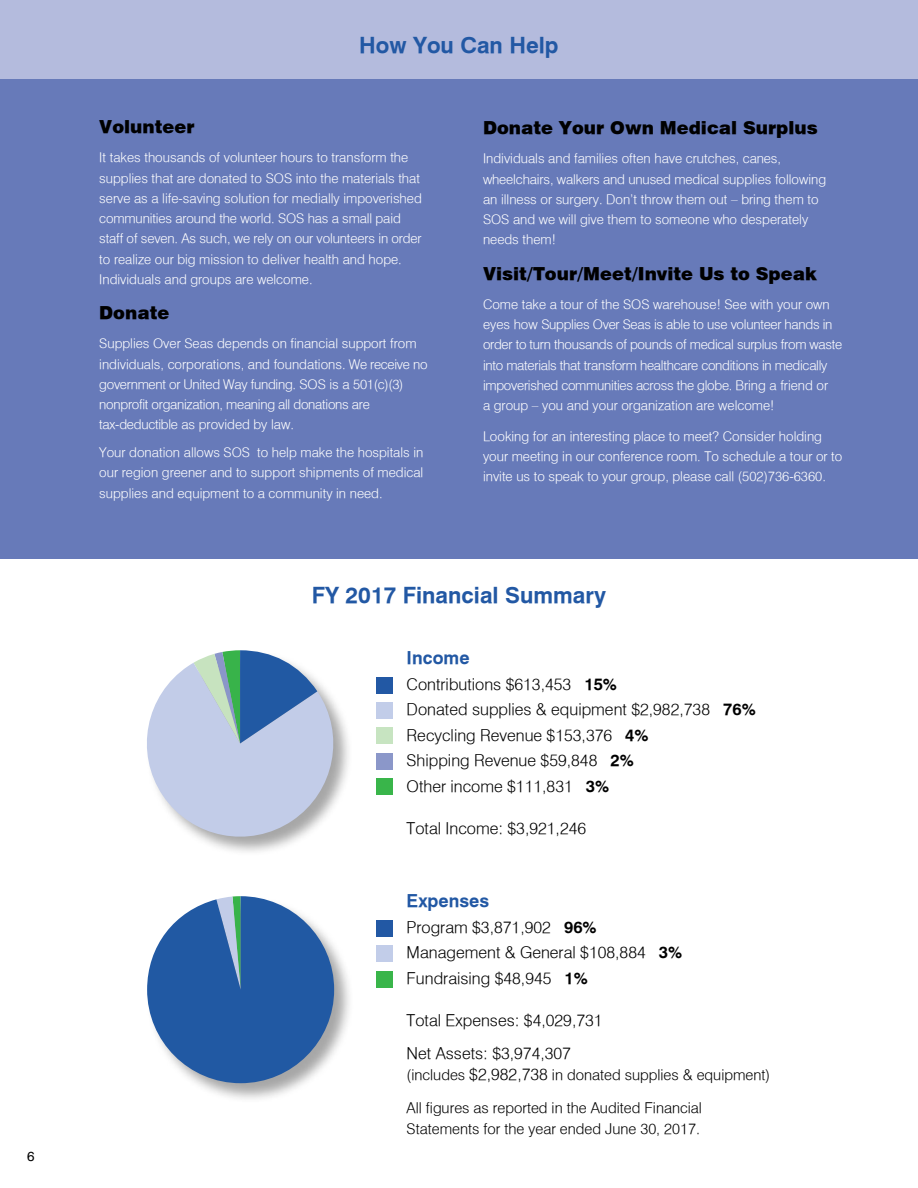
<style>
.page{position:relative;width:918px;height:1188px;background:#fff}
.page>*{position:absolute;margin:0;border:0;box-sizing:border-box;transform-origin:0 0}
.t1{font:700 22.5px "Geneva";color:#2258a4}
.t2{font:18px "Geneva Blck";color:#000}
.t3{font:700 18px "Geneva";color:#2258a4}
.t4{font:16.5px/25.5px "Geneva Lght";color:#000}
.t5{font:15px/21px "Geneva Lght";color:#000}
.t6{font:13.5px/20.2px "Geneva Lght";color:#fff}
.t7{font:13.5px/20.2px "Geneva Lght";letter-spacing:-.02em;color:#fff}
.t8{font:13.5px "Geneva";color:#000}
.s1{font-family:"Geneva";font-weight:700}
.s2{font-size:16.5px}
</style>
<div class="page">
<div style="left:0;top:0;width:918px;height:79px;background:#b4bbdd"></div>
<div style="left:0;top:79px;width:918px;height:479px;background:#677ab9"></div>
<div style="left:376px;top:677px;width:17px;height:17px;background:#2258a4"></div>
<div style="left:376px;top:702px;width:17px;height:16px;background:#c2cde9"></div>
<div style="left:376px;top:727px;width:17px;height:17px;background:#c7e4c1"></div>
<div style="left:376px;top:920px;width:17px;height:16px;background:#2258a4"></div>
<div style="left:376px;top:945px;width:17px;height:17px;background:#c2cde9"></div>
<div style="left:376px;top:972px;width:17px;height:16px;background:#39b54a"></div>
<div style="left:146px;top:649px;width:209px;height:455px;background:#000;opacity:.35"></div>
<svg style="left:146px;top:650px;width:200px;height:200px"></svg>
<svg style="left:147px;top:896px;width:187px;height:187px"></svg>
<div style="left:376px;top:778px;width:17px;height:17px;background:#39b54a"></div>
<div style="left:376px;top:753px;width:17px;height:17px;background:#8b97c9"></div>
<p class="t8" style="left:27px;top:1148px;width:9px">6</p>
<h1 class="t1" style="left:359px;top:32px;width:201px">How You Can Help</h1>
<h2 class="t2" style="left:99px;top:116px;width:97px">Volunteer</h2>
<p class="t6" style="left:99px;top:147px;width:324px">It takes thousands of volunteer hours to transform the supplies that are donated to SOS into the materials that serve as a life-saving solution for medially impoverished communities around the world. SOS has a small paid staff of seven. As such, we rely on our volunteers in order to realize our big mission to deliver health and hope.<br>Individuals and groups are welcome.</p>
<h2 class="t2" style="left:99px;top:302px;width:72px">Donate</h2>
<p class="t6" style="left:99px;top:333px;width:330px">Supplies Over Seas depends on financial support from individuals, corporations, and foundations. We receive no government or United Way funding. SOS is a 501(c)(3) nonprofit organization, meaning all donations are tax-deductible as provided by law.</p>
<p class="t6" style="left:99px;top:442px;width:326px;text-align:justify">Your donation allows SOS to help make the hospitals in our region greener and to support shipments of medical supplies and equipment to a community in need.</p>
<h2 class="t2" style="left:483px;top:117px;width:336px">Donate Your Own Medical Surplus</h2>
<p class="t6" style="left:483px;top:148px;width:345px">Individuals and families often have crutches, canes, wheelchairs, walkers and unused medical supplies following an illness or surgery. Don’t throw them out – bring them to SOS and we will give them to someone who desperately needs them!</p>
<h2 class="t2" style="left:483px;top:262px;width:336px">Visit/Tour/Meet/Invite Us to Speak</h2>
<p class="t7" style="left:483px;top:294px;width:361px">Come take a tour of the SOS warehouse! See with your own eyes how Supplies Over Seas is able to use volunteer hands in order to turn thousands of pounds of medical surplus from waste into materials that transform healthcare conditions in medically impoverished communities across the globe. Bring a friend or<br>a group – you and your organization are welcome!</p>
<p class="t6" style="left:483px;top:426px;width:361px">Looking for an interesting place to meet? Consider holding your meeting in our conference room. To schedule a tour or to invite us to speak to your group, please call (502)736-6360.</p>
<h1 class="t1" style="left:312px;top:582px;width:296px">FY 2017 Financial Summary</h1>
<h2 class="t3" style="left:407px;top:647px;width:64px">Income</h2>
<p class="t4" style="left:407px;top:671px;width:351px">Contributions $613,453 <span class="s1">15%<br></span>Donated supplies &amp; equipment $2,982,738 <span class="s1">76%<br></span>Recycling Revenue $153,376 <span class="s1">4%<br></span>Shipping Revenue $59,848 <span class="s1">2%<br></span>Other income $111,831 <span class="s1">3%</span></p>
<p class="t4" style="left:407px;top:815px;width:181px">Total Income: $3,921,246</p>
<h2 class="t3" style="left:407px;top:890px;width:84px">Expenses</h2>
<p class="t4" style="left:407px;top:914px;width:277px">Program $3,871,902 <span class="s1">96%<br></span>Management &amp; General $108,884 <span class="s1">3%<br></span>Fundraising $48,945 <span class="s1">1%</span></p>
<p class="t4" style="left:407px;top:1003px;width:198px;line-height:33px">Total Expenses: $4,029,731<br>Net Assets: $3,974,307</p>
<p class="t5" style="left:407px;top:1064px;width:365px">(includes <span class="s2">$2,982,738</span> in donated supplies &amp; equipment)</p>
<p class="t5" style="left:407px;top:1097px;width:297px">All figures as reported in the Audited Financial<br>Statements for the year ended June 30, 2017.</p>
</div>
